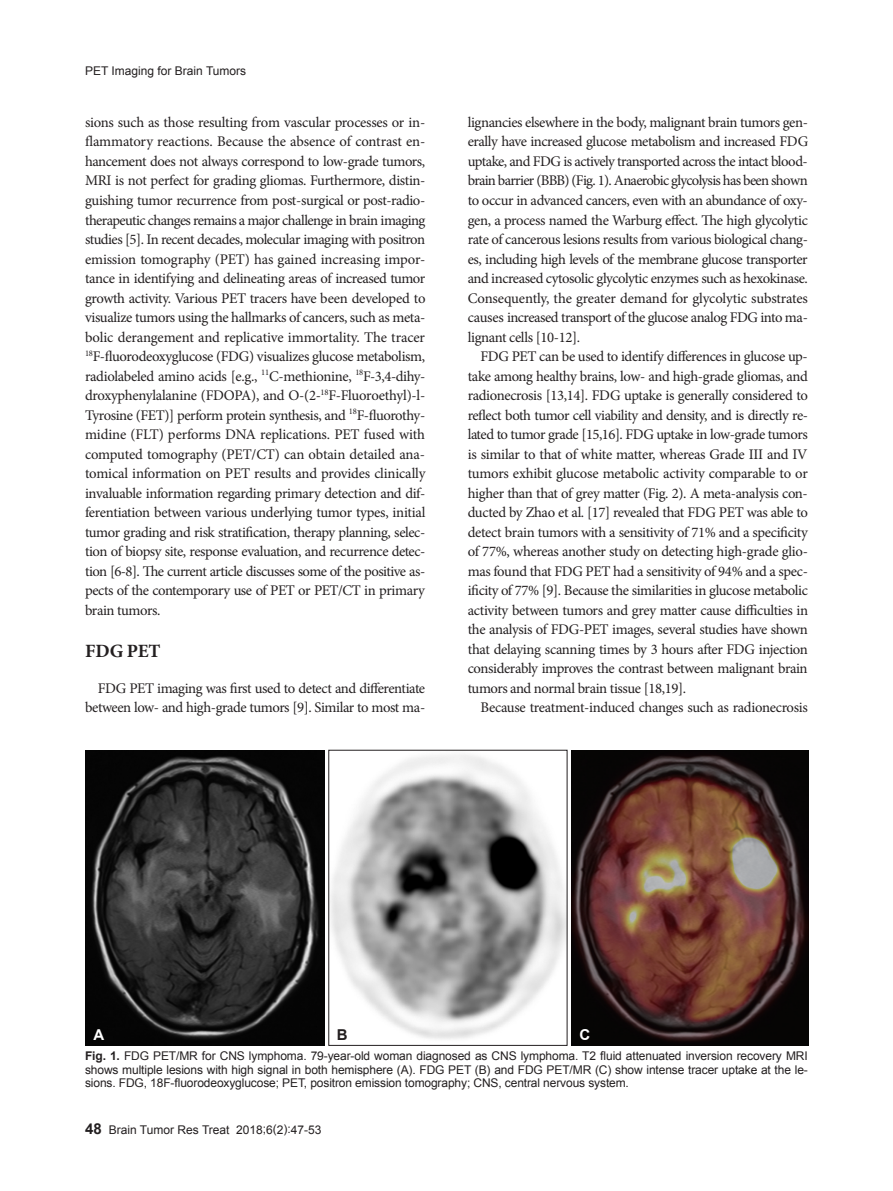
<style>
.page{position:relative;width:893px;height:1191px;background:#fff}
.page>*{position:absolute;margin:0;border:0;box-sizing:border-box;transform-origin:0 0}
.t1{font:700 18.75px "Minion Pro";letter-spacing:-.01em;color:#231f20}
.t2{font:700 15px "Arial";color:#fff}
.t3{font:700 15px "Arial";color:#231f20}
.t4{font:14.7px/19.5px "Minion Pro";letter-spacing:-.03em;color:#231f20;text-align:justify}
.t5{font:12px/13.5px "Arial";letter-spacing:-.01em;color:#231f20;text-align:justify}
.s1{font-weight:700}
.s2{font-weight:700;font-size:15px}
</style>
<div class="page">
<img style="left:85px;top:750px;width:239px;height:295px">
<img style="left:331px;top:754px;width:234px;height:285px">
<img style="left:571px;top:750px;width:237px;height:295px">
<p class="t5" style="left:85px;top:64px;width:163px">PET Imaging for Brain Tumors</p>
<p class="t4" style="left:85px;top:113px;width:342px">sions such as those resulting from vascular processes or in&shy;flammatory reactions. Because the absence of contrast en&shy;hancement does not always correspond to low-grade tumors, MRI is not perfect for grading gliomas. Furthermore, distin&shy;guishing tumor recurrence from post-surgical or post-radio&shy;therapeutic changes remains a major challenge in brain imaging studies [5]. In recent decades, molecular imaging with positron emission tomography (PET) has gained increasing impor&shy;tance in identifying and delineating areas of increased tumor growth activity. Various PET tracers have been developed to visualize tumors using the hallmarks of cancers, such as meta&shy;bolic derangement and replicative immortality. The tracer <sup>18</sup>F-fluorodeoxyglucose (FDG) visualizes glucose metabolism, radiolabeled amino acids [e.g., <sup>11</sup>C-methionine, <sup>18</sup>F-3,4-dihy&shy;droxyphenylalanine (FDOPA), and O-(2-<sup>18</sup>F-Fluoroethyl)-l-Tyrosine (FET)] perform protein synthesis, and <sup>18</sup>F-fluorothy&shy;midine (FLT) performs DNA replications. PET fused with computed tomography (PET/CT) can obtain detailed ana&shy;tomical information on PET results and provides clinically invaluable information regarding primary detection and dif&shy;ferentiation between various underlying tumor types, initial tumor grading and risk stratification, therapy planning, selec&shy;tion of biopsy site, response evaluation, and recurrence detec&shy;tion [6-8]. The current article discusses some of the positive as&shy;pects of the contemporary use of PET or PET/CT in primary brain tumors.</p>
<p class="t1" style="left:85px;top:638px;width:77px">FDG PET</p>
<p class="t4" style="left:85px;top:678px;width:342px;text-align:right">FDG PET imaging was first used to detect and differentiate between low- and high-grade tumors [9]. Similar to most ma-</p>
<p class="t4" style="left:468px;top:113px;width:342px">lignancies elsewhere in the body, malignant brain tumors gen&shy;erally have increased glucose metabolism and increased FDG uptake, and FDG is actively transported across the intact blood&shy;brain barrier (BBB) (Fig. 1). Anaerobic glycolysis has been shown to occur in advanced cancers, even with an abundance of oxy&shy;gen, a process named the Warburg effect. The high glycolytic rate of cancerous lesions results from various biological chang&shy;es, including high levels of the membrane glucose transporter and increased cytosolic glycolytic enzymes such as hexokinase.<br>Consequently, the greater demand for glycolytic substrates causes increased transport of the glucose analog FDG into ma&shy;lignant cells [10-12].</p>
<p class="t4" style="left:468px;top:347px;width:342px;text-indent:13px">FDG PET can be used to identify differences in glucose up&shy;take among healthy brains, low- and high-grade gliomas, and radionecrosis [13,14]. FDG uptake is generally considered to reflect both tumor cell viability and density, and is directly re&shy;lated to tumor grade [15,16]. FDG uptake in low-grade tumors is similar to that of white matter, whereas Grade III and IV tumors exhibit glucose metabolic activity comparable to or higher than that of grey matter (Fig. 2). A meta-analysis con&shy;ducted by Zhao et al. [17] revealed that FDG PET was able to detect brain tumors with a sensitivity of 71% and a specificity of 77%, whereas another study on detecting high-grade glio&shy;mas found that FDG PET had a sensitivity of 94% and a spec&shy;ificity of 77% [9]. Because the similarities in glucose metabolic activity between tumors and grey matter cause difficulties in the analysis of FDG-PET images, several studies have shown that delaying scanning times by 3 hours after FDG injection considerably improves the contrast between malignant brain tumors and normal brain tissue [18,19].</p>
<p class="t4" style="left:480px;top:698px;width:329px">Because treatment-induced changes such as radionecrosis</p>
<p class="t2" style="left:93px;top:1025px;width:12px">A</p>
<p class="t3" style="left:337px;top:1025px;width:12px">B</p>
<p class="t2" style="left:579px;top:1025px;width:12px">C</p>
<p class="t5" style="left:85px;top:1049px;width:724px"><span class="s1">Fig. 1.</span> FDG PET/MR for CNS lymphoma. 79-year-old woman diagnosed as CNS lymphoma. T2 fluid attenuated inversion recovery MRI shows multiple lesions with high signal in both hemisphere (A). FDG PET (B) and FDG PET/MR (C) show intense tracer uptake at the le&shy;sions. FDG, 18F-fluorodeoxyglucose; PET, positron emission tomography; CNS, central nervous system.</p>
<p class="t5" style="left:85px;top:1122px;width:238px"><span class="s2">48</span> Brain Tumor Res Treat 2018;6(2):47-53</p>
</div>
